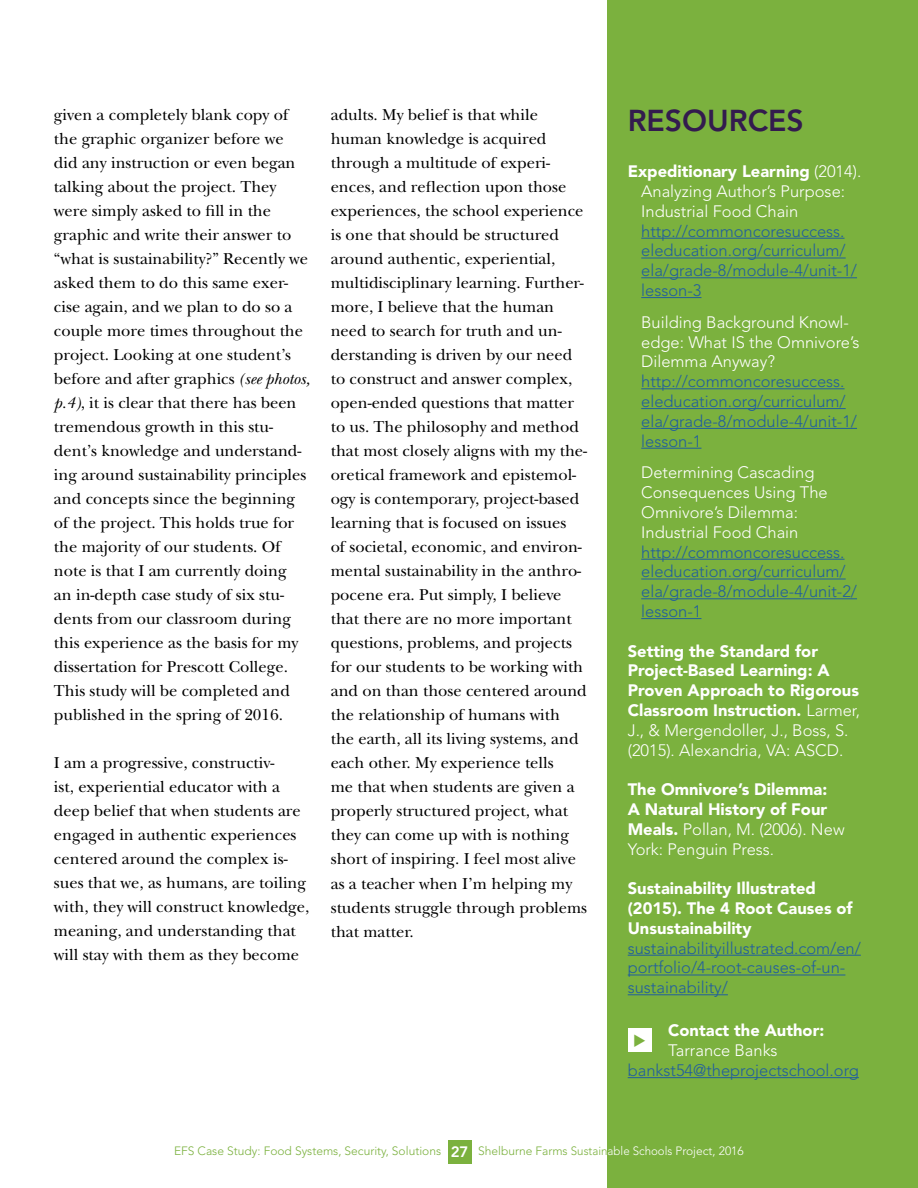
<style>
.page{position:relative;width:918px;height:1188px;background:#fff}
.page>*{position:absolute;margin:0;border:0;box-sizing:border-box;transform-origin:0 0}
.t1{font:800 30px "Avenir";color:#331b4e}
.t2{font:16.5px/24px "New Baskerville";color:#000}
.t3{font:300 16.5px/19.8px "Avenir";color:#215e9e}
.t4{font:900 16.5px/19.8px "Avenir";color:#fff}
.t5{font:300 16.5px/19.8px "Avenir";color:#fff}
.t6{font:300 12px "Avenir";color:#7bb13e}
.s1{font-style:italic}
.s2{font-weight:900}
.s3{font-weight:300}
.s4{font-weight:800;font-size:15px;color:#fff}
.s5{color:#fff}
</style>
<div class="page">
<div style="left:608px;top:0;width:310px;height:1188px;background:#7bb13e"></div>
<hr style="left:641px;top:238px;width:204px;height:1px;background:#215e9e">
<hr style="left:641px;top:258px;width:205px;height:1px;background:#215e9e">
<hr style="left:641px;top:277px;width:216px;height:1px;background:#215e9e">
<hr style="left:641px;top:297px;width:60px;height:1px;background:#215e9e">
<hr style="left:641px;top:388px;width:204px;height:1px;background:#215e9e">
<hr style="left:641px;top:408px;width:205px;height:1px;background:#215e9e">
<hr style="left:641px;top:428px;width:216px;height:1px;background:#215e9e">
<hr style="left:641px;top:448px;width:60px;height:1px;background:#215e9e">
<hr style="left:641px;top:559px;width:204px;height:1px;background:#215e9e">
<hr style="left:641px;top:579px;width:205px;height:1px;background:#215e9e">
<hr style="left:641px;top:598px;width:216px;height:1px;background:#215e9e">
<hr style="left:641px;top:618px;width:60px;height:1px;background:#215e9e">
<hr style="left:628px;top:955px;width:233px;height:1px;background:#215e9e">
<hr style="left:628px;top:975px;width:217px;height:1px;background:#215e9e">
<hr style="left:628px;top:994px;width:100px;height:1px;background:#215e9e">
<hr style="left:628px;top:1077px;width:231px;height:1px;background:#215e9e">
<div style="left:628px;top:1028px;width:24px;height:24px;background:#fff"></div>
<div style="left:448px;top:1140px;width:24px;height:24px;background:#7bb13e"></div>
<p class="t2" style="left:54px;top:103px;width:258px">given a completely blank copy of the graphic organizer before we did any instruction or even began talking about the project. They were simply asked to fill in the graphic and write their answer to “what is sustainability?” Recently we asked them to do this same exer&shy;cise again, and we plan to do so a couple more times throughout the project. Looking at one student’s before and after graphics <span class="s1">(see photos, p.4)</span>, it is clear that there has been tremendous growth in this stu&shy;dent’s knowledge and understand&shy;ing around sustainability principles and concepts since the beginning of the project. This holds true for the majority of our students. Of note is that I am currently doing<br>an in-depth case study of six stu&shy;dents from our classroom during this experience as the basis for my dissertation for Prescott College.<br>This study will be completed and published in the spring of 2016.</p>
<p class="t2" style="left:54px;top:751px;width:257px">I am a progressive, constructiv-<br>ist, experiential educator with a deep belief that when students are engaged in authentic experiences centered around the complex is&shy;sues that we, as humans, are toiling with, they will construct knowledge, meaning, and understanding that will stay with them as they become</p>
<p class="t2" style="left:331px;top:103px;width:258px">adults. My belief is that while human knowledge is acquired through a multitude of experi&shy;ences, and reflection upon those experiences, the school experience is one that should be structured around authentic, experiential, multidisciplinary learning. Further&shy;more, I believe that the human need to search for truth and un&shy;derstanding is driven by our need to construct and answer complex, open-ended questions that matter to us. The philosophy and method that most closely aligns with my the&shy;oretical framework and epistemol&shy;ogy is contemporary, project-based learning that is focused on issues<br>of societal, economic, and environ&shy;mental sustainability in the anthro&shy;pocene era. Put simply, I believe that there are no more important questions, problems, and projects for our students to be working with and on than those centered around the relationship of humans with the earth, all its living systems, and each other. My experience tells<br>me that when students are given a properly structured project, what they can come up with is nothing short of inspiring. I feel most alive as a teacher when I’m helping my students struggle through problems that matter.</p>
<h1 class="t1" style="left:628px;top:103px;width:178px">RESOURCES</h1>
<p class="t5" style="left:641px;top:162px;width:222px;text-indent:-13px"><span class="s2">Expeditionary Learning</span> (2014).<br>Analyzing Author’s Purpose:<br>Industrial Food Chain</p>
<p class="t3" style="left:641px;top:221px;width:217px">http://commoncoresuccess. eleducation.org/curriculum/ ela/grade-8/module-4/unit-1/ lesson-3</p>
<p class="t5" style="left:641px;top:312px;width:220px">Building Background Knowl&shy;edge: What IS the Omnivore’s<br>Dilemma Anyway?</p>
<p class="t3" style="left:641px;top:372px;width:217px">http://commoncoresuccess. eleducation.org/curriculum/ ela/grade-8/module-4/unit-1/ lesson-1</p>
<p class="t5" style="left:641px;top:463px;width:188px">Determining Cascading<br>Consequences Using The<br>Omnivore’s Dilemma:<br>Industrial Food Chain</p>
<p class="t3" style="left:641px;top:542px;width:217px">http://commoncoresuccess. eleducation.org/curriculum/ ela/grade-8/module-4/unit-2/ lesson-1</p>
<p class="t4" style="left:628px;top:641px;width:234px">Setting the Standard for<br>Project-Based Learning: A<br>Proven Approach to Rigorous<br>Classroom Instruction. <span class="s3">Larmer,<br>J., &amp; Mergendoller, J., Boss, S. (2015). Alexandria, VA: ASCD.</span></p>
<p class="t4" style="left:628px;top:779px;width:218px">The Omnivore’s Dilemma:<br>A Natural History of Four<br>Meals. <span class="s3">Pollan, M. (2006). New<br>York: Penguin Press.</span></p>
<p class="t4" style="left:628px;top:878px;width:227px">Sustainability Illustrated (2015). The 4 Root Causes of<br>Unsustainability</p>
<p class="t3" style="left:628px;top:938px;width:235px">sustainabilityillustrated.com/en/ portfolio/4-root-causes-of-un&shy;sustainability/</p>
<p class="t4" style="left:668px;top:1021px;width:158px">Contact the Author:</p>
<p class="t5" style="left:668px;top:1041px;width:111px">Tarrance Banks</p>
<p class="t3" style="left:628px;top:1060px;width:233px">bankst54@theprojectschool.org</p>
<p class="t6" style="left:174px;top:1143px;width:571px">EFS Case Study: Food Systems, Security, Solutions <span class="s4">27</span> Shelburne Farms Sustain<span class="s5">able Schools Project, 2016</span></p>
</div>
